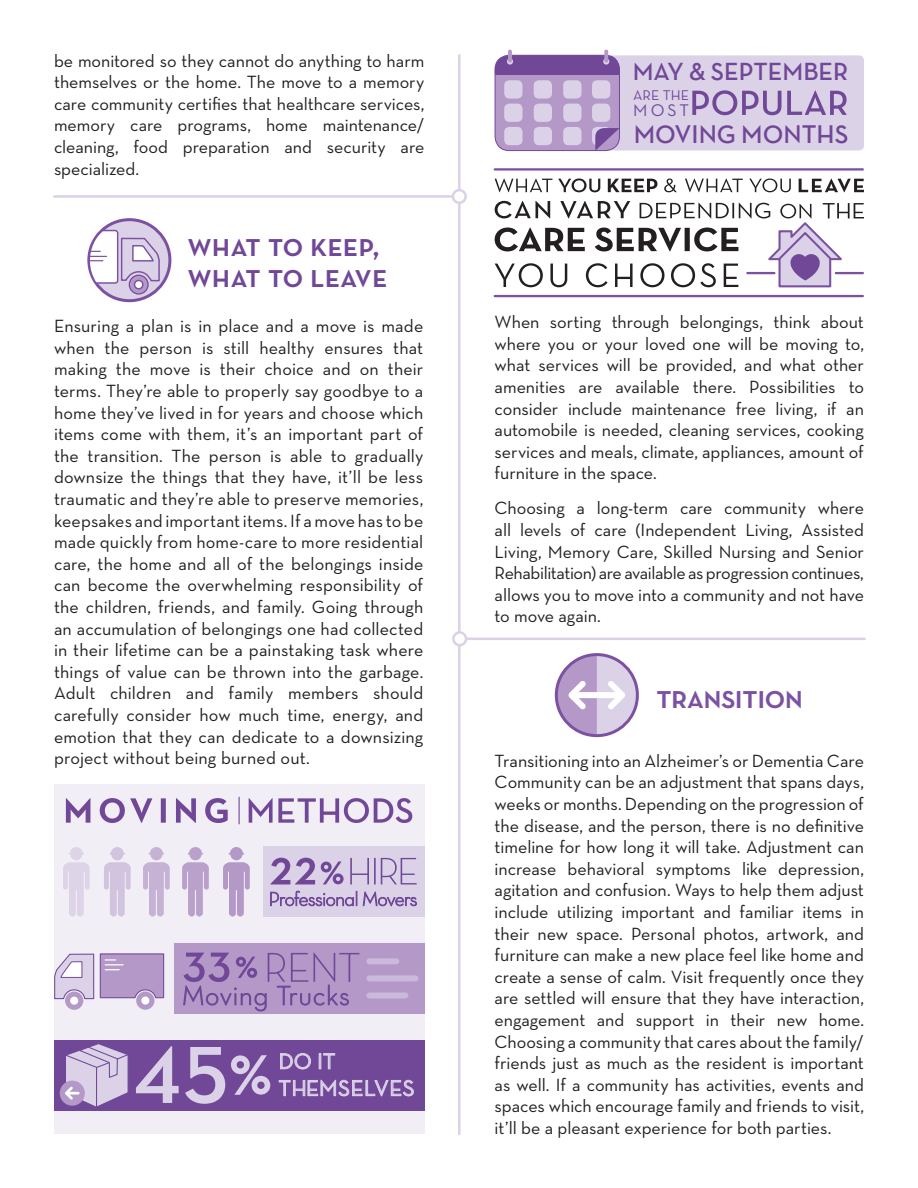
<style>
.page{position:relative;width:918px;height:1188px;background:#fff}
.page>*{position:absolute;margin:0;border:0;box-sizing:border-box;transform-origin:0 0}
.t1{font:33px "Neutra Text TF Demi SC";color:#714797}
.t2{font:33px "Neutra Text TF Demi SC";letter-spacing:-.02em;color:#7c51a1}
.t3{font:600 25.8px "Neutra Text TF";color:#714797}
.t4{font:600 25.05px "Neutra Text TF";color:#714797}
.t5{font:22.35px "Neutra Text";letter-spacing:.02em;color:#dbd2e8}
.t6{font:18px/21.6px "Neutra Text";color:#231f20;text-align:justify}
.t7{font:17.1px "Neutra Text";color:#714797}
.t8{font:14.25px "Neutra Text";color:#714797}
</style>
<div class="page">
<hr style="left:458px;top:55px;width:3px;height:1079px;background:#dbd2e8">
<div style="left:569px;top:55px;width:295px;height:95px;background:#dbd2e8;border-radius:5px"></div>
<div style="left:495px;top:55px;width:124px;height:96px;background:#b499c8;border-radius:14px"></div>
<div style="left:495px;top:55px;width:125px;height:96px;border:1px solid #714797;border-radius:14px"></div>
<svg style="left:494px;top:54px;width:130px;height:21px;background:#7e58a0"></svg>
<div style="left:534px;top:127px;width:18px;height:18px;background:#dbd2e8;border-radius:5px"></div>
<div style="left:534px;top:80px;width:18px;height:19px;background:#dbd2e8;border-radius:5px"></div>
<div style="left:534px;top:104px;width:18px;height:18px;background:#dbd2e8;border-radius:5px"></div>
<div style="left:563px;top:127px;width:19px;height:18px;background:#dbd2e8;border-radius:5px"></div>
<div style="left:563px;top:80px;width:19px;height:19px;background:#dbd2e8;border-radius:5px"></div>
<div style="left:563px;top:104px;width:19px;height:18px;background:#dbd2e8;border-radius:5px"></div>
<div style="left:504px;top:127px;width:19px;height:18px;background:#dbd2e8;border-radius:5px"></div>
<div style="left:504px;top:80px;width:19px;height:19px;background:#dbd2e8;border-radius:5px"></div>
<div style="left:504px;top:104px;width:19px;height:18px;background:#dbd2e8;border-radius:5px"></div>
<div style="left:592px;top:127px;width:18px;height:18px;background:#dbd2e8;border-radius:5px"></div>
<div style="left:592px;top:80px;width:18px;height:19px;background:#dbd2e8;border-radius:5px"></div>
<div style="left:592px;top:104px;width:18px;height:18px;background:#dbd2e8;border-radius:5px"></div>
<svg style="left:595px;top:128px;width:25px;height:23px"></svg>
<svg style="left:507px;top:58px;width:6px;height:7px"></svg>
<svg style="left:603px;top:58px;width:6px;height:7px"></svg>
<svg style="left:604px;top:51px;width:4px;height:10px"></svg>
<hr style="left:508px;top:51px;width:4px;height:10px;background:#b499c8">
<svg style="left:692px;top:90px;width:155px;height:25px"></svg>
<div style="left:556px;top:655px;width:81px;height:81px;background:#dbd2e8;border-radius:50%"></div>
<div style="left:555px;top:653px;width:84px;height:84px;border:3px solid #7c51a1;border-radius:50%"></div>
<div style="left:596px;top:692px;width:26px;height:6px;background:#fff"></div>
<svg style="left:608px;top:675px;width:23px;height:40px"></svg>
<svg style="left:556px;top:655px;width:41px;height:81px"></svg>
<hr style="left:463px;top:638px;width:402px;height:2px;background:#dbd2e8">
<div style="left:453px;top:632px;width:13px;height:13px;background:#fff;border-radius:50%"></div>
<div style="left:452px;top:631px;width:15px;height:15px;border:3px solid #dbd2e8;border-radius:50%"></div>
<hr style="left:54px;top:195px;width:402px;height:3px;background:#dbd2e8">
<div style="left:453px;top:190px;width:13px;height:13px;background:#fff;border-radius:50%"></div>
<div style="left:452px;top:189px;width:15px;height:15px;border:3px solid #dbd2e8;border-radius:50%"></div>
<svg style="left:89px;top:220px;width:81px;height:81px"></svg>
<div style="left:87px;top:218px;width:84px;height:84px;border:3px solid #7c51a1;border-radius:50%"></div>
<svg style="left:129px;top:275px;width:19px;height:19px"></svg>
<div style="left:129px;top:275px;width:20px;height:20px;border:1px solid #714797;border-radius:50%"></div>
<svg style="left:88px;top:229px;width:73px;height:55px"></svg>
<div style="left:135px;top:280px;width:8px;height:9px;background:#fff;border-radius:50%"></div>
<div style="left:134px;top:280px;width:10px;height:9px;border:1px solid #7c51a1;border-radius:50%"></div>
<div style="left:54px;top:785px;width:370px;height:349px;background:#f1eef6"></div>
<div style="left:65px;top:992px;width:18px;height:18px;background:#b499c8;border-radius:50%"></div>
<div style="left:136px;top:991px;width:18px;height:19px;background:#b499c8;border-radius:50%"></div>
<svg style="left:54px;top:953px;width:111px;height:52px"></svg>
<div style="left:70px;top:997px;width:8px;height:8px;background:#fff;border-radius:50%"></div>
<div style="left:141px;top:997px;width:8px;height:8px;background:#fff;border-radius:50%"></div>
<div style="left:174px;top:943px;width:250px;height:71px;background:#b499c8"></div>
<svg style="left:183px;top:953px;width:176px;height:58px"></svg>
<div style="left:369px;top:975px;width:47px;height:6px;background:#cab9da"></div>
<div style="left:369px;top:993px;width:36px;height:6px;background:#cab9da"></div>
<div style="left:369px;top:958px;width:27px;height:6px;background:#cab9da"></div>
<svg style="left:239px;top:797px;width:1px;height:27px"></svg>
<svg style="left:66px;top:798px;width:162px;height:25px"></svg>
<svg style="left:249px;top:798px;width:163px;height:25px"></svg>
<svg style="left:223px;top:847px;width:27px;height:70px"></svg>
<svg style="left:63px;top:847px;width:27px;height:70px"></svg>
<svg style="left:104px;top:847px;width:27px;height:70px"></svg>
<svg style="left:182px;top:847px;width:27px;height:70px"></svg>
<svg style="left:143px;top:847px;width:27px;height:70px"></svg>
<div style="left:263px;top:846px;width:161px;height:71px;background:#dbd2e8"></div>
<svg style="left:270px;top:858px;width:45px;height:26px"></svg>
<svg style="left:321px;top:861px;width:23px;height:23px"></svg>
<svg style="left:350px;top:858px;width:67px;height:26px"></svg>
<svg style="left:270px;top:890px;width:147px;height:16px"></svg>
<div style="left:54px;top:1040px;width:370px;height:70px;background:#714797"></div>
<div style="left:60px;top:1081px;width:25px;height:25px;background:#b499c8;border-radius:50%"></div>
<svg style="left:62px;top:1044px;width:66px;height:63px"></svg>
<svg style="left:136px;top:1046px;width:89px;height:58px"></svg>
<svg style="left:231px;top:1055px;width:39px;height:40px"></svg>
<svg style="left:280px;top:1053px;width:31px;height:16px"></svg>
<svg style="left:319px;top:1053px;width:16px;height:16px"></svg>
<svg style="left:279px;top:1080px;width:135px;height:16px"></svg>
<hr style="left:495px;top:295px;width:368px;height:2px;background:#7c51a1">
<hr style="left:495px;top:168px;width:368px;height:3px;background:#7c51a1">
<svg style="left:495px;top:178px;width:182px;height:14px"></svg>
<svg style="left:685px;top:178px;width:106px;height:14px"></svg>
<svg style="left:799px;top:179px;width:65px;height:13px"></svg>
<svg style="left:495px;top:201px;width:369px;height:87px"></svg>
<hr style="left:747px;top:272px;width:27px;height:2px;background:#7c51a1">
<hr style="left:836px;top:272px;width:27px;height:2px;background:#7c51a1">
<p class="t6" style="left:54px;top:49px;width:372px">be monitored so they cannot do anything to harm themselves or the home. The move to a memory care community certifies that healthcare services, memory care programs, home maintenance/ cleaning, food preparation and security are specialized.</p>
<p class="t1" style="left:188px;top:224px;width:193px">what to keep,</p>
<p class="t1" style="left:188px;top:256px;width:201px">what to leave</p>
<p class="t6" style="left:54px;top:315px;width:371px">Ensuring a plan is in place and a move is made when the person is still healthy ensures that making the move is their choice and on their terms. They’re able to properly say goodbye to a home they’ve lived in for years and choose which items come with them, it’s an important part of the transition. The person is able to gradually downsize the things that they have, it’ll be less traumatic and they’re able to preserve memories, keepsakes and important items. If a move has to be made quickly from home-care to more residential care, the home and all of the belongings inside can become the overwhelming responsibility of the children, friends, and family. Going through an accumulation of belongings one had collected in their lifetime can be a painstaking task where things of value can be thrown into the garbage.<br>Adult children and family members should carefully consider how much time, energy, and emotion that they can dedicate to a downsizing project without being burned out.</p>
<p class="t5" style="left:278px;top:1048px;width:58px">DO IT</p>
<p class="t5" style="left:278px;top:1075px;width:138px">THEMSELVES</p>
<p class="t4" style="left:633px;top:56px;width:217px">MAY &amp; SEPTEMBER</p>
<p class="t8" style="left:633px;top:87px;width:57px">ARE THE</p>
<p class="t7" style="left:633px;top:100px;width:57px">MOST</p>
<p class="t3" style="left:634px;top:119px;width:216px">MOVING MONTHS</p>
<p class="t6" style="left:495px;top:311px;width:371px">When sorting through belongings, think about where you or your loved one will be moving to, what services will be provided, and what other amenities are available there. Possibilities to consider include maintenance free living, if an automobile is needed, cleaning services, cooking services and meals, climate, appliances, amount of furniture in the space.</p>
<p class="t6" style="left:495px;top:497px;width:371px">Choosing a long-term care community where all levels of care (Independent Living, Assisted Living, Memory Care, Skilled Nursing and Senior Rehabilitation) are available as progression continues, allows you to move into a community and not have to move again.</p>
<p class="t2" style="left:656px;top:676px;width:149px">transition</p>
<p class="t6" style="left:495px;top:750px;width:371px">Transitioning into an Alzheimer’s or Dementia Care Community can be an adjustment that spans days, weeks or months. Depending on the progression of the disease, and the person, there is no definitive timeline for how long it will take. Adjustment can increase behavioral symptoms like depression, agitation and confusion. Ways to help them adjust include utilizing important and familiar items in their new space. Personal photos, artwork, and furniture can make a new place feel like home and create a sense of calm. Visit frequently once they are settled will ensure that they have interaction, engagement and support in their new home.<br>Choosing a community that cares about the family/ friends just as much as the resident is important as well. If a community has activities, events and spaces which encourage family and friends to visit, it’ll be a pleasant experience for both parties.</p>
</div>
